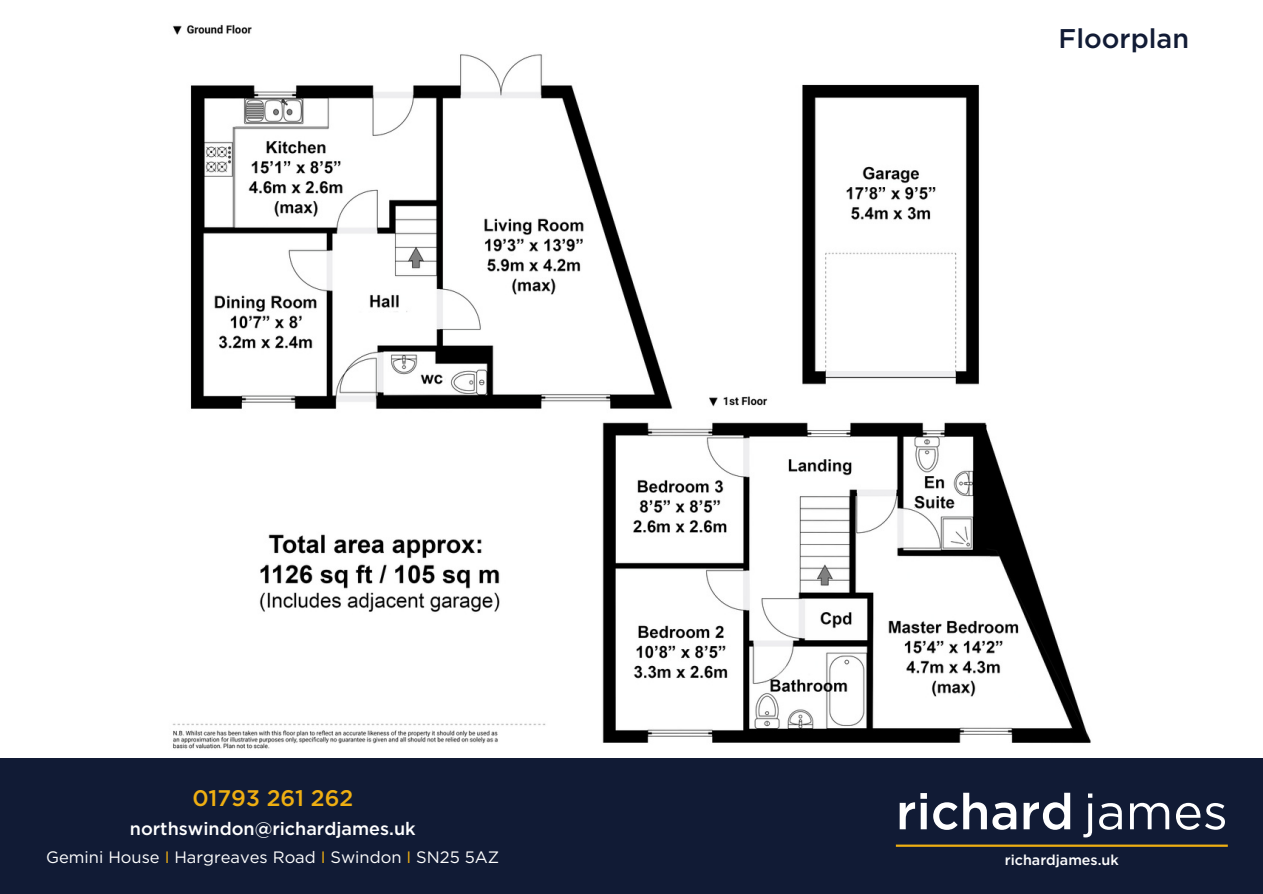
<style>
.page{position:relative;width:1263px;height:894px;background:#fff}
.page>*{position:absolute;margin:0;border:0;box-sizing:border-box;transform-origin:0 0}
.t1{font:500 49.95px "Gotham";color:#fff}
.t2{font:500 27px "Gotham";color:#111b35}
.t3{font:500 22.5px "Gotham";color:#efaf12}
.t4{font:500 18px "Gotham";color:#fff}
.t5{font:16.5px "Gotham";color:#fff}
.t6{font:500 14.25px "Gotham";color:#fff}
.s1{color:#efaf12}
.s2{font-weight:400}
</style>
<div class="page">
<div style="left:0;top:757px;width:1263px;height:136px;background:#111b35"></div>
<hr style="left:896px;top:844px;width:332px;height:2px;background:#efaf12">
<img style="left:172px;top:24px;width:919px;height:725px">
<p class="t3" style="left:192px;top:787px;width:162px">01793 261 262</p>
<p class="t4" style="left:130px;top:820px;width:287px">northswindon@richardjames.uk</p>
<p class="t5" style="left:46px;top:849px;width:454px">Gemini House <span class="s1">I</span> Hargreaves Road <span class="s1">I</span> Swindon <span class="s1">I</span> SN25 5AZ</p>
<h2 class="t2" style="left:1059px;top:26px;width:132px">Floorplan</h2>
<h1 class="t1" style="left:896px;top:789px;width:333px">richard <span class="s2">james</span></h1>
<h3 class="t6" style="left:1005px;top:853px;width:115px">richardjames.uk</h3>
</div>
